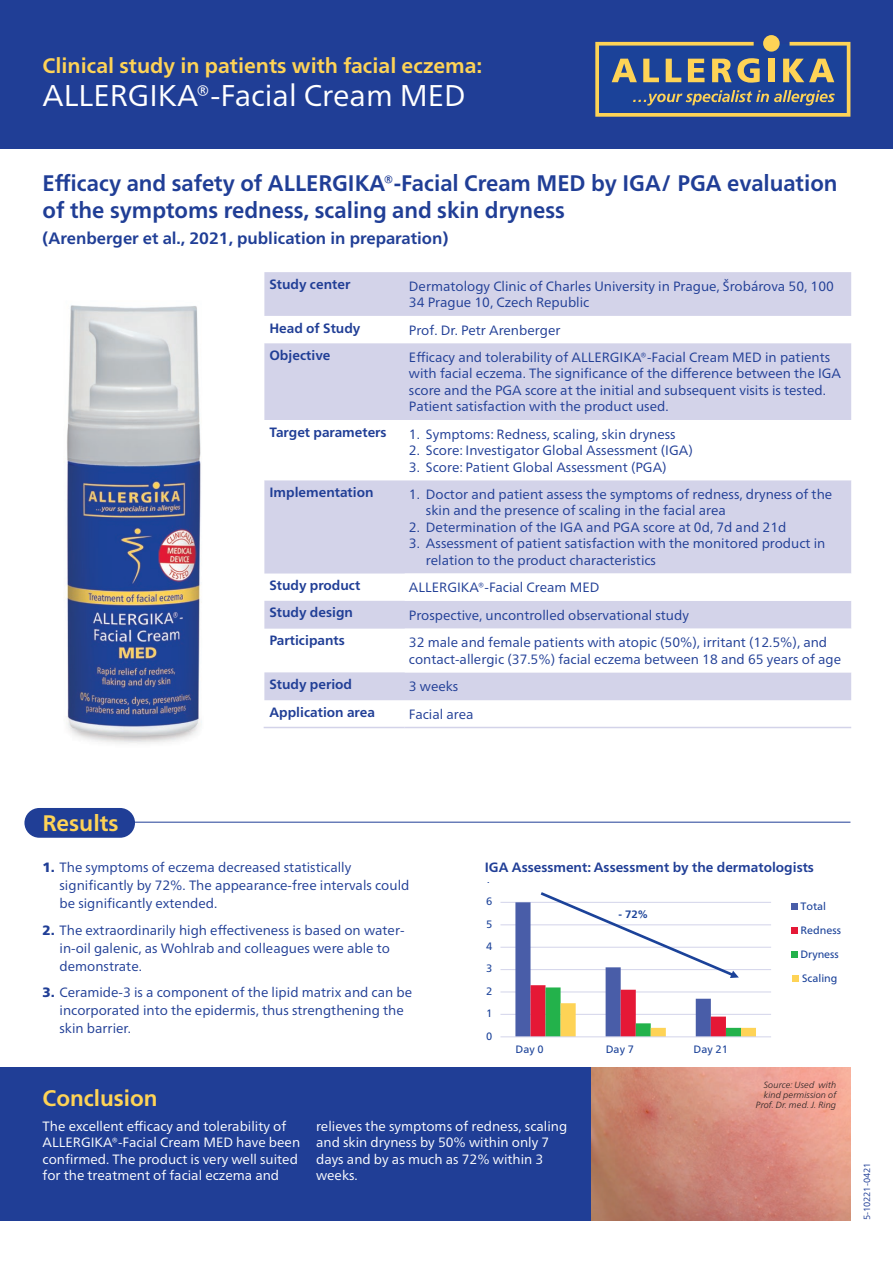
<style>
.page{position:relative;width:893px;height:1263px;background:#fff}
.page>*{position:absolute;margin:0;border:0;box-sizing:border-box;transform-origin:0 0}
.t1{font:30px "Frutiger Neue LTW1 G";color:#fff}
.t2{font:700 22.5px/27px "Frutiger Neue LTW1 G";color:#203e96}
.t3{font:700 22.5px "Frutiger LT Pro";color:#fed356}
.t4{font:700 22.5px "Frutiger Neue LTW1 G";color:#fed356}
.t5{font:700 21px "Frutiger Neue LTW1 G";color:#fed356}
.t6{font:700 16.5px "Frutiger Neue LTW1 G";color:#203e96}
.t7{font:13.5px/16.5px "Frutiger Neue LTW1 G";color:#203e96}
.t8{font:13.5px/16.5px "Frutiger Neue LTW1 G";color:#fff}
.t9{font:700 13.5px "Frutiger Neue LTW1 G";color:#203e96}
.t10{font:10.8px "Frutiger Neue LTW1 G";color:#1b4299}
.t11{font:700 10.8px "Frutiger Neue LTW1 G";color:#1b4299}
.t12{font:italic 300 9px/9.8px "Frutiger Neue LTW1 G";color:#231f20;text-align:right}
.t13{font:9px "Frutiger Neue LTW1 G";color:#203e96}
.s1{font-family:"Frutiger LT Pro";font-weight:900}
</style>
<div class="page">
<div style="left:0;top:0;width:893px;height:149px;background:#203e96"></div>
<div style="left:264px;top:272px;width:587px;height:428px;background:#d3d3e9"></div>
<svg style="left:264px;top:316px;width:587px;height:356px;fill:#d3d3e9"></svg>
<hr style="left:264px;top:727px;width:141px;height:1px;background:#d3d3e9">
<hr style="left:405px;top:727px;width:446px;height:1px;background:#d3d3e9">
<div style="left:0;top:1067px;width:605px;height:153px;background:#203e96"></div>
<div style="left:24px;top:808px;width:111px;height:30px;background:#203e96;border-radius:15px"></div>
<hr style="left:43px;top:822px;width:807px;height:1px;background:#203e96">
<img style="left:591px;top:1067px;width:259px;height:153px">
<img style="left:66px;top:305px;width:136px;height:439px">
<hr style="left:500px;top:1014px;width:271px;height:1px;background:#d3d4ea">
<hr style="left:500px;top:991px;width:271px;height:1px;background:#d3d4ea">
<hr style="left:500px;top:969px;width:271px;height:1px;background:#d3d4ea">
<hr style="left:500px;top:947px;width:271px;height:1px;background:#d3d4ea">
<hr style="left:500px;top:924px;width:271px;height:1px;background:#d3d4ea">
<hr style="left:500px;top:902px;width:271px;height:1px;background:#d3d4ea">
<hr style="left:500px;top:882px;width:271px;height:1px;background:#d3d4ea">
<hr style="left:500px;top:1036px;width:271px;height:1px;background:#d3d4ea">
<div style="left:791px;top:903px;width:6px;height:7px;background:#495da8"></div>
<div style="left:791px;top:927px;width:6px;height:7px;background:#e51836"></div>
<div style="left:791px;top:951px;width:6px;height:7px;background:#23b24b"></div>
<div style="left:793px;top:975px;width:6px;height:7px;background:#fed356"></div>
<svg style="left:515px;top:892px;width:241px;height:145px"></svg>
<div style="left:763px;top:35px;width:17px;height:17px;background:#fed356;border-radius:50%"></div>
<svg style="left:595px;top:42px;width:255px;height:75px"></svg>
<h3 class="t5" style="left:43px;top:51px;width:441px">Clinical study in patients with facial eczema:</h3>
<h1 class="t1" style="left:43px;top:74px;width:425px">ALLERGIKA®-Facial Cream MED</h1>
<h2 class="t2" style="left:43px;top:168px;width:796px">Efficacy and safety of ALLERGIKA®-Facial Cream MED by IGA/ PGA evaluation of the symptoms redness, scaling and skin dryness</h2>
<p class="t6" style="left:43px;top:226px;width:407px">(Arenberger et al., 2021, publication in preparation)</p>
<p class="t9" style="left:269px;top:274px;width:82px">Study center</p>
<p class="t7" style="left:409px;top:277px;width:426px">Dermatology Clinic of Charles University in Prague, Šrobárova 50, 100<br>34 Prague 10, Czech Republic</p>
<p class="t9" style="left:269px;top:318px;width:93px">Head of Study</p>
<p class="t7" style="left:409px;top:321px;width:153px">Prof. Dr. Petr Arenberger</p>
<p class="t9" style="left:269px;top:345px;width:63px">Objective</p>
<p class="t7" style="left:409px;top:348px;width:434px">Efficacy and tolerability of ALLERGIKA®-Facial Cream MED in patients with facial eczema. The significance of the difference between the IGA score and the PGA score at the initial and subsequent visits is tested.<br>Patient satisfaction with the product used.</p>
<p class="t9" style="left:269px;top:422px;width:119px">Target parameters</p>
<p class="t7" style="left:409px;top:425px;width:268px">1. Symptoms: Redness, scaling, skin dryness</p>
<p class="t7" style="left:409px;top:441px;width:285px">2. Score: Investigator Global Assessment (IGA)</p>
<p class="t7" style="left:409px;top:458px;width:259px">3. Score: Patient Global Assessment (PGA)</p>
<p class="t9" style="left:269px;top:482px;width:106px">Implementation</p>
<p class="t7" style="left:426px;top:485px;width:408px;text-indent:-17px">1. Doctor and patient assess the symptoms of redness, dryness of the skin and the presence of scaling in the facial area</p>
<p class="t7" style="left:409px;top:518px;width:379px">2. Determination of the IGA and PGA score at 0d, 7d and 21d</p>
<p class="t7" style="left:426px;top:534px;width:401px;text-indent:-17px">3. Assessment of patient satisfaction with the monitored product in relation to the product characteristics</p>
<p class="t9" style="left:269px;top:576px;width:92px">Study product</p>
<p class="t7" style="left:409px;top:578px;width:192px">ALLERGIKA®-Facial Cream MED</p>
<p class="t9" style="left:269px;top:603px;width:85px">Study design</p>
<p class="t7" style="left:409px;top:606px;width:281px">Prospective, uncontrolled observational study</p>
<p class="t9" style="left:269px;top:631px;width:77px">Participants</p>
<p class="t7" style="left:409px;top:633px;width:434px">32 male and female patients with atopic (50%), irritant (12.5%), and contact-allergic (37.5%) facial eczema between 18 and 65 years of age</p>
<p class="t9" style="left:269px;top:674px;width:84px">Study period</p>
<p class="t7" style="left:409px;top:677px;width:51px">3 weeks</p>
<p class="t9" style="left:269px;top:702px;width:107px">Application area</p>
<p class="t7" style="left:409px;top:705px;width:66px">Facial area</p>
<p class="t10" style="left:486px;top:626px;width:8px">4</p>
<p class="t11" style="left:628px;top:637px;width:31px">- 75%</p>
<p class="t10" style="left:486px;top:657px;width:8px">3</p>
<h2 class="t4" style="left:43px;top:807px;width:78px">Results</h2>
<p class="t7" style="left:60px;top:858px;width:351px;line-height:18px;text-indent:-17px"><span class="s1">1.</span> The symptoms of eczema decreased statistically significantly by 72%. The appearance-free intervals could be significantly extended.</p>
<p class="t7" style="left:60px;top:920px;width:346px;line-height:18px;text-indent:-17px"><span class="s1">2.</span> The extraordinarily high effectiveness is based on water&shy;in-oil galenic, as Wohlrab and colleagues were able to demonstrate.</p>
<p class="t7" style="left:60px;top:983px;width:354px;line-height:18px;text-indent:-17px"><span class="s1">3.</span> Ceramide-3 is a component of the lipid matrix and can be incorporated into the epidermis, thus strengthening the skin barrier.</p>
<h2 class="t3" style="left:43px;top:1084px;width:116px">Conclusion</h2>
<p class="t9" style="left:485px;top:858px;width:331px">IGA Assessment: Assessment by the dermatologists</p>
<p class="t10" style="left:486px;top:871px;width:8px">7</p>
<p class="t10" style="left:486px;top:893px;width:8px">6</p>
<p class="t10" style="left:486px;top:916px;width:8px">5</p>
<p class="t10" style="left:486px;top:938px;width:8px">4</p>
<p class="t10" style="left:486px;top:961px;width:8px">3</p>
<p class="t10" style="left:486px;top:983px;width:8px">2</p>
<p class="t10" style="left:486px;top:1005px;width:8px">1</p>
<p class="t10" style="left:486px;top:1028px;width:8px">0</p>
<p class="t10" style="left:516px;top:1041px;width:30px">Day 0</p>
<p class="t11" style="left:619px;top:907px;width:31px">- 72%</p>
<p class="t10" style="left:606px;top:1041px;width:30px">Day 7</p>
<p class="t10" style="left:693px;top:1041px;width:36px">Day 21</p>
<p class="t10" style="left:800px;top:898px;width:27px">Total</p>
<p class="t10" style="left:800px;top:922px;width:42px">Redness</p>
<p class="t10" style="left:800px;top:946px;width:40px">Dryness</p>
<p class="t10" style="left:802px;top:970px;width:37px">Scaling</p>
<p class="t12" style="left:756px;top:1080px;width:82px">Source: Used with kind permission of<br>Prof. Dr. med. J. Ring</p>
<p class="t8" style="left:43px;top:1117px;width:259px">The excellent efficacy and tolerability of ALLERGIKA®-Facial Cream MED have been confirmed. The product is very well suited for the treatment of facial eczema and</p>
<p class="t8" style="left:316px;top:1117px;width:253px">relieves the symptoms of redness, scaling and skin dryness by 50% within only 7 days and by as much as 72% within 3 weeks.</p>
<p class="t13" style="left:860px;top:1220px;width:59px;rotate:-90deg">5-10221-0421</p>
</div>
